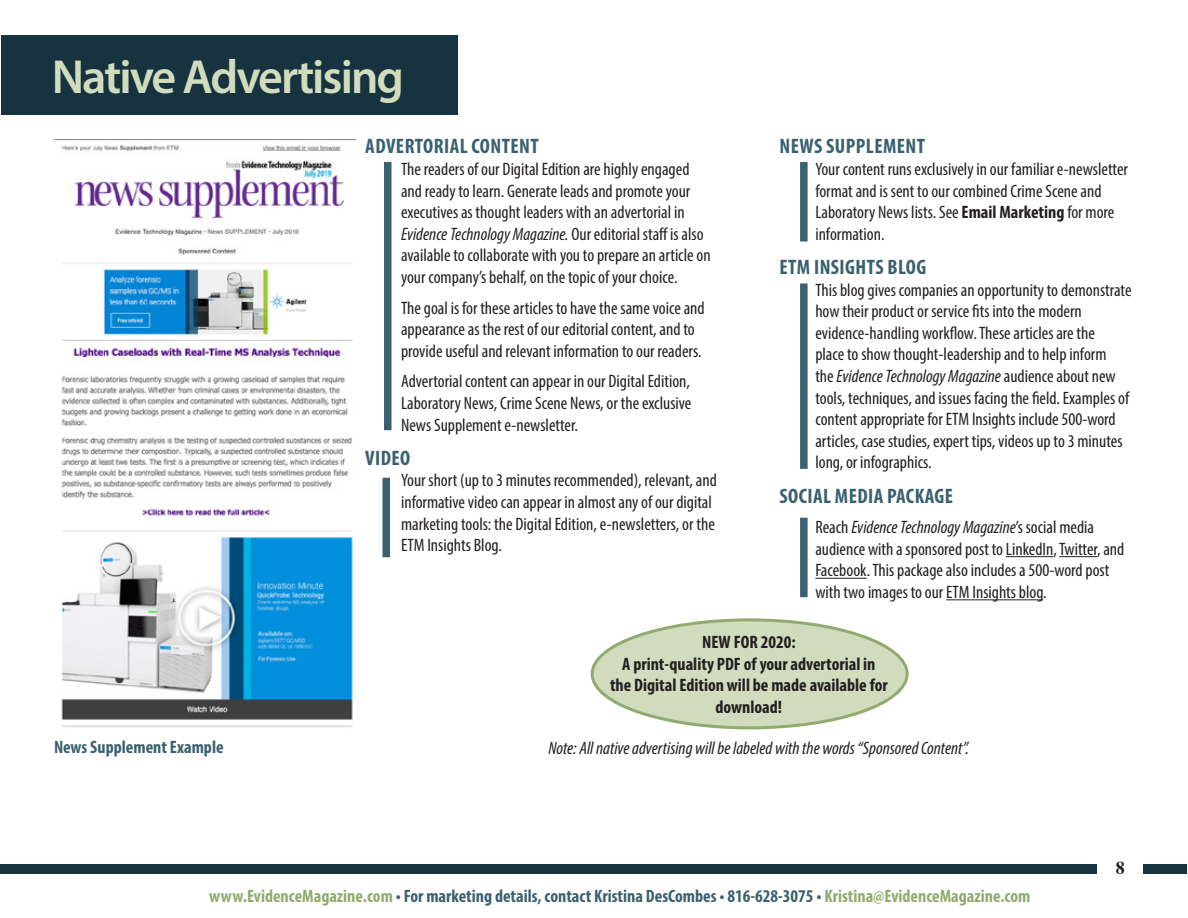
<style>
.page{position:relative;width:1188px;height:918px;background:#fff}
.page>*{position:absolute;margin:0;border:0;box-sizing:border-box;transform-origin:0 0}
.t1{font:600 48px "Myriad Pro";letter-spacing:-.04em;color:#d0dcbd}
.t2{font:700 condensed 21px "Myriad Pro";letter-spacing:.02em;color:#3b6170}
.t3{font:condensed 18px/21.6px "Myriad Pro";color:#231f20}
.t4{font:700 condensed 18px "Myriad Pro";color:#3b6170}
.t5{font:700 condensed 18px/21.6px "Myriad Pro";color:#231f20;text-align:center}
.t6{font:italic condensed 18px "Myriad Pro";color:#231f20}
.t7{font:700 18px "Times";color:#231f20}
.s1{font-style:italic}
.s2{font-weight:700}
.s3{color:#91aa6e}
</style>
<div class="page">
<div style="left:1px;top:864px;width:1186px;height:9px;background:#173340"></div>
<div style="left:1097px;top:849px;width:46px;height:36px;background:#fff"></div>
<div style="left:1px;top:35px;width:457px;height:79px;background:#173340"></div>
<hr style="left:1006px;top:556px;width:47px;height:1px;background:#231f20">
<hr style="left:1059px;top:556px;width:38px;height:1px;background:#231f20">
<hr style="left:815px;top:578px;width:52px;height:1px;background:#231f20">
<hr style="left:946px;top:599px;width:97px;height:1px;background:#231f20">
<img style="left:54px;top:139px;width:302px;height:589px">
<div style="left:384px;top:162px;width:8px;height:268px;background:#3b6170"></div>
<div style="left:382px;top:478px;width:8px;height:79px;background:#3b6170"></div>
<div style="left:800px;top:162px;width:8px;height:80px;background:#3b6170"></div>
<div style="left:800px;top:284px;width:8px;height:185px;background:#3b6170"></div>
<div style="left:800px;top:518px;width:8px;height:79px;background:#3b6170"></div>
<div style="left:592px;top:620px;width:315px;height:108px;background:#d0dcbd;border-radius:50%"></div>
<div style="left:591px;top:618px;width:318px;height:111px;border:3px solid #91aa6e;border-radius:50%"></div>
<h1 class="t1" style="left:52px;top:46px;width:354px">Native Advertising</h1>
<p class="t2" style="left:365px;top:133px;width:175px">ADVERTORIAL CONTENT</p>
<p class="t3" style="left:401px;top:158px;width:311px">The readers of our Digital Edition are highly engaged and ready to learn. Generate leads and promote your executives as thought leaders with an advertorial in <span class="s1">Evidence Technology Magazine.</span> Our editorial staff is also available to collaborate with you to prepare an article on your company’s behalf, on the topic of your choice.</p>
<p class="t3" style="left:401px;top:297px;width:305px">The goal is for these articles to have the same voice and appearance as the rest of our editorial content, and to provide useful and relevant information to our readers.</p>
<p class="t3" style="left:401px;top:370px;width:292px;text-align:justify">Advertorial content can appear in our Digital Edition, Laboratory News, Crime Scene News, or the exclusive News Supplement e-newsletter.</p>
<p class="t2" style="left:365px;top:445px;width:47px">VIDEO</p>
<p class="t3" style="left:401px;top:469px;width:317px">Your short (up to 3 minutes recommended), relevant, and informative video can appear in almost any of our digital marketing tools: the Digital Edition, e-newsletters, or the ETM Insights Blog.</p>
<p class="t2" style="left:780px;top:133px;width:147px">NEWS SUPPLEMENT</p>
<p class="t3" style="left:815px;top:158px;width:314px">Your content runs exclusively in our familiar e-newsletter format and is sent to our combined Crime Scene and Laboratory News lists. See <span class="s2">Email Marketing</span> for more information.</p>
<p class="t2" style="left:780px;top:254px;width:148px">ETM INSIGHTS BLOG</p>
<p class="t3" style="left:815px;top:279px;width:318px">This blog gives companies an opportunity to demonstrate how their product or service fits into the modern evidence-handling workflow. These articles are the<br>place to show thought-leadership and to help inform<br>the <span class="s1">Evidence Technology Magazine</span> audience about new tools, techniques, and issues facing the field. Examples of content appropriate for ETM Insights include 500-word articles, case studies, expert tips, videos up to 3 minutes long, or infographics.</p>
<p class="t2" style="left:780px;top:483px;width:175px">SOCIAL MEDIA PACKAGE</p>
<p class="t3" style="left:815px;top:516px;width:311px">Reach <span class="s1">Evidence Technology Magazine</span>’s social media audience with a sponsored post to LinkedIn, Twitter, and Facebook. This package also includes a 500-word post with two images to our ETM Insights blog.</p>
<p class="t4" style="left:54px;top:736px;width:171px">News Supplement Example</p>
<p class="t5" style="left:610px;top:631px;width:279px">NEW FOR 2020:<br>A print-quality PDF of your advertorial in the Digital Edition will be made available for download!</p>
<p class="t6" style="left:548px;top:737px;width:422px">Note: All native advertising will be labeled with the words “Sponsored Content”.</p>
<p class="t4" style="left:209px;top:885px;width:823px"><span class="s3">www.EvidenceMagazine.com</span> • For marketing details, contact Kristina DesCombes • 816-628-3075 • <span class="s3">Kristina@EvidenceMagazine.com</span></p>
<p class="t7" style="left:1116px;top:851px;width:10px">8</p>
</div>
